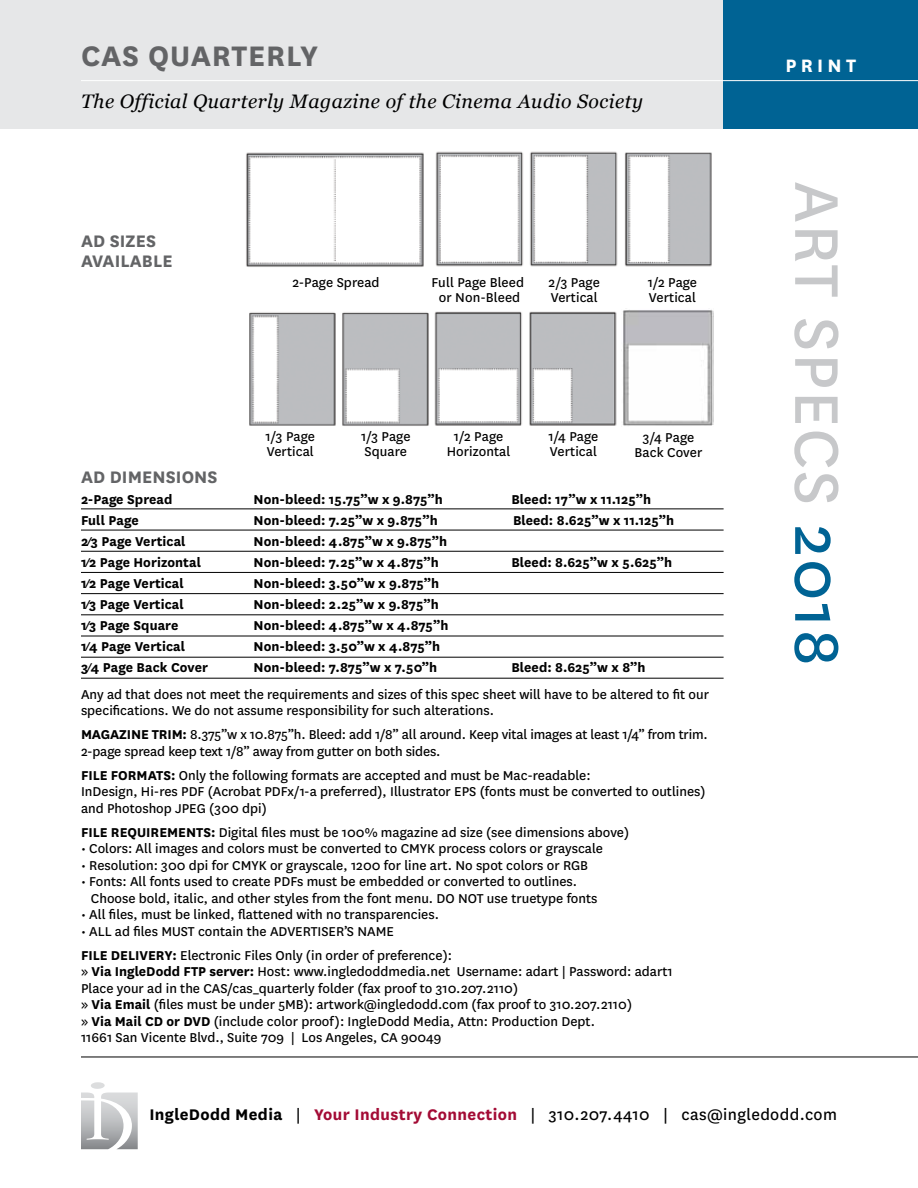
<style>
.page{position:relative;width:918px;height:1188px;background:#fff}
.page>*{position:absolute;margin:0;border:0;box-sizing:border-box;transform-origin:0 0}
.t1{font:72px "National";letter-spacing:.025em;color:#c7c8ca}
.t2{font:700 33px "National";letter-spacing:.025em;color:#636466}
.t3{font:700 21px "National";letter-spacing:.2em;color:#fff}
.t4{font:italic 19.5px "Georgia";letter-spacing:.025em;color:#000}
.t5{font:700 19.5px/19.5px "National";letter-spacing:.005em;color:#636466}
.t6{font:18px "National";letter-spacing:.02em;color:#000}
.t7{font:15px/16.5px "National";color:#000}
.t8{font:700 15px "National";letter-spacing:.005em;color:#000}
.s1{font-weight:700}
.s2{color:#006394}
.s3{font-weight:700;color:#a30b35}
</style>
<div class="page">
<div style="left:0;top:0;width:918px;height:129px;background:#e6e7e8"></div>
<div style="left:724px;top:0;width:194px;height:129px;background:#006394"></div>
<hr style="left:81px;top:80px;width:837px;height:1px;background:#fff">
<hr style="left:81px;top:1057px;width:837px;height:1px;background:#000">
<svg style="left:81px;top:1082px;width:57px;height:67px"></svg>
<img style="left:246px;top:151px;width:468px;height:275px">
<img style="left:622px;top:309px;width:91px;height:117px">
<hr style="left:81px;top:509px;width:643px;height:1px;background:#000">
<hr style="left:81px;top:530px;width:643px;height:1px;background:#000">
<hr style="left:81px;top:551px;width:643px;height:1px;background:#000">
<hr style="left:81px;top:572px;width:643px;height:1px;background:#000">
<hr style="left:81px;top:593px;width:643px;height:1px;background:#000">
<hr style="left:81px;top:615px;width:643px;height:1px;background:#000">
<hr style="left:81px;top:636px;width:643px;height:1px;background:#000">
<hr style="left:81px;top:657px;width:643px;height:1px;background:#000">
<hr style="left:81px;top:678px;width:643px;height:1px;background:#000">
<h2 class="t2" style="left:81px;top:33px;width:239px">CAS QUARTERLY</h2>
<h3 class="t4" style="left:81px;top:87px;width:564px">The Official Quarterly Magazine of the Cinema Audio Society</h3>
<h3 class="t5" style="left:81px;top:230px;width:93px">AD SIZES<br>AVAILABLE</h3>
<p class="t7" style="left:292px;top:273px;width:89px">2-Page Spread</p>
<p class="t7" style="left:432px;top:274px;width:94px;line-height:15px;text-align:center">Full Page Bleed or Non-Bleed</p>
<p class="t7" style="left:549px;top:274px;width:53px;line-height:15px">2/3 Page<br>Vertical</p>
<p class="t7" style="left:648px;top:274px;width:51px;line-height:15px">1/2 Page<br>Vertical</p>
<p class="t7" style="left:266px;top:428px;width:51px;line-height:15px">1/3 Page<br>Vertical</p>
<p class="t7" style="left:361px;top:428px;width:51px;line-height:15px">1/3 Page<br>Square</p>
<p class="t7" style="left:447px;top:428px;width:65px;line-height:15px;text-align:center">1/2 Page<br>Horizontal</p>
<p class="t7" style="left:549px;top:428px;width:51px;line-height:15px">1/4 Page<br>Vertical</p>
<p class="t7" style="left:635px;top:429px;width:69px;line-height:15px;text-align:center">3/4 Page<br>Back Cover</p>
<h3 class="t5" style="left:81px;top:465px;width:138px">AD DIMENSIONS</h3>
<p class="t8" style="left:81px;top:488px;width:93px">2-Page Spread</p>
<p class="t8" style="left:254px;top:488px;width:191px">Non-bleed: 15.75”w x 9.875”h</p>
<p class="t8" style="left:512px;top:488px;width:141px">Bleed: 17”w x 11.125”h</p>
<p class="t8" style="left:81px;top:509px;width:59px">Full Page</p>
<p class="t8" style="left:254px;top:509px;width:186px">Non-bleed: 7.25”w x 9.875”h</p>
<p class="t8" style="left:513px;top:509px;width:163px">Bleed: 8.625”w x 11.125”h</p>
<p class="t8" style="left:81px;top:530px;width:106px">2⁄3 Page Vertical</p>
<p class="t8" style="left:254px;top:530px;width:195px">Non-bleed: 4.875”w x 9.875”h</p>
<p class="t8" style="left:81px;top:551px;width:122px">1⁄2 Page Horizontal</p>
<p class="t8" style="left:254px;top:551px;width:187px">Non-bleed: 7.25”w x 4.875”h</p>
<p class="t8" style="left:512px;top:551px;width:162px">Bleed: 8.625”w x 5.625”h</p>
<p class="t8" style="left:81px;top:572px;width:104px">1⁄2 Page Vertical</p>
<p class="t8" style="left:254px;top:572px;width:187px">Non-bleed: 3.50”w x 9.875”h</p>
<p class="t8" style="left:81px;top:593px;width:104px">1⁄3 Page Vertical</p>
<p class="t8" style="left:254px;top:593px;width:187px">Non-bleed: 2.25”w x 9.875”h</p>
<p class="t8" style="left:81px;top:614px;width:99px">1⁄3 Page Square</p>
<p class="t8" style="left:254px;top:614px;width:196px">Non-bleed: 4.875”w x 4.875”h</p>
<p class="t8" style="left:81px;top:635px;width:106px">1⁄4 Page Vertical</p>
<p class="t8" style="left:254px;top:635px;width:188px">Non-bleed: 3.50”w x 4.875”h</p>
<p class="t8" style="left:81px;top:656px;width:129px">3⁄4 Page Back Cover</p>
<p class="t8" style="left:254px;top:656px;width:185px">Non-bleed: 7.875”w x 7.50”h</p>
<p class="t8" style="left:512px;top:656px;width:136px">Bleed: 8.625”w x 8”h</p>
<p class="t7" style="left:81px;top:685px;width:630px">Any ad that does not meet the requirements and sizes of this spec sheet will have to be altered to fit our specifications. We do not assume responsibility for such alterations.</p>
<p class="t7" style="left:81px;top:725px;width:628px"><span class="s1">MAGAZINE TRIM:</span> 8.375”w x 10.875”h. Bleed: add 1/8” all around. Keep vital images at least 1/4” from trim.<br>2-page spread keep text 1/8” away from gutter on both sides.</p>
<p class="t7" style="left:81px;top:766px;width:626px"><span class="s1">FILE FORMATS:</span> Only the following formats are accepted and must be Mac-readable:<br>InDesign, Hi-res PDF (Acrobat PDFx/1-a preferred), Illustrator EPS (fonts must be converted to outlines) and Photoshop JPEG (300 dpi)</p>
<p class="t7" style="left:81px;top:823px;width:550px"><span class="s1">FILE REQUIREMENTS:</span> Digital files must be 100% magazine ad size (see dimensions above)</p>
<p class="t7" style="left:81px;top:839px;width:524px">• Colors: All images and colors must be converted to CMYK process colors or grayscale</p>
<p class="t7" style="left:81px;top:856px;width:509px">• Resolution: 300 dpi for CMYK or grayscale, 1200 for line art. No spot colors or RGB</p>
<p class="t7" style="left:91px;top:872px;width:508px;text-indent:-10px">• Fonts: All fonts used to create PDFs must be embedded or converted to outlines.<br>Choose bold, italic, and other styles from the font menu. DO NOT use truetype fonts</p>
<p class="t7" style="left:81px;top:905px;width:360px">• All files, must be linked, flattened with no transparencies.</p>
<p class="t7" style="left:81px;top:918px;width:373px;line-height:24px">• ALL ad files MUST contain the ADVERTISER’S NAME<br><span class="s1">FILE DELIVERY:</span> Electronic Files Only (in order of preference):</p>
<p class="t7" style="left:81px;top:962px;width:593px">» <span class="s1">Via IngleDodd FTP server:</span> Host: www.ingledoddmedia.net Username: adart | Password: adart1<br>Place your ad in the CAS/cas_quarterly folder (fax proof to 310.207.2110)<br>» <span class="s1">Via Email</span> (files must be under 5MB): artwork@ingledodd.com (fax proof to 310.207.2110)<br>» <span class="s1">Via Mail CD or DVD</span> (include color proof): IngleDodd Media, Attn: Production Dept.<br>11661 San Vicente Blvd., Suite 709 | Los Angeles, CA 90049</p>
<h3 class="t3" style="left:786px;top:51px;width:72px">PRINT</h3>
<h1 class="t1" style="left:865px;top:182px;width:486px;rotate:90deg">ART SPECS <span class="s2">2018</span></h1>
<p class="t6" style="left:149px;top:1103px;width:689px"><span class="s1">IngleDodd Media</span> | <span class="s3">Your Industry Connection</span> | 310.207.4410 | cas@ingledodd.com</p>
</div>
